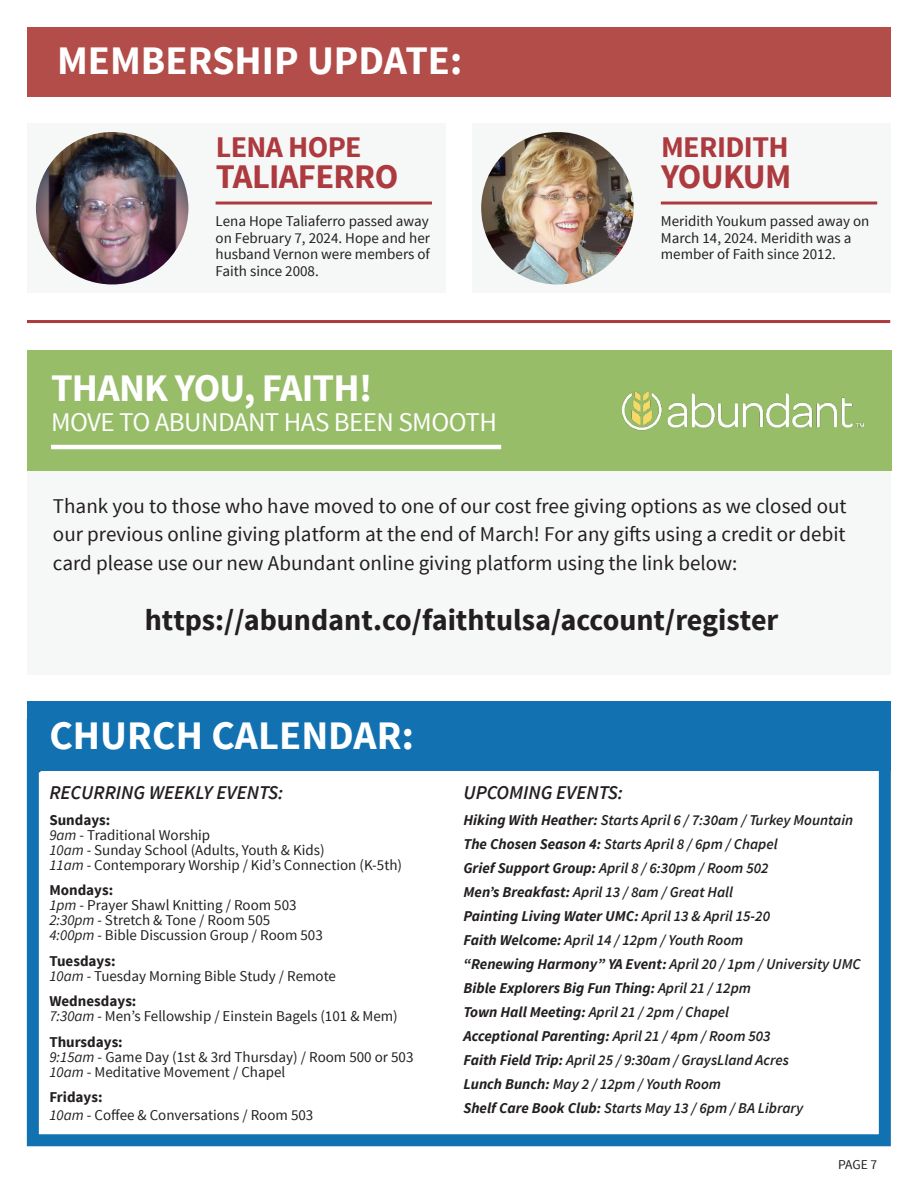
<style>
.page{position:relative;width:918px;height:1188px;background:#fff}
.page>*{position:absolute;margin:0;border:0;box-sizing:border-box;transform-origin:0 0}
.t1{font:700 40.5px "Source Sans Pro";color:#fff}
.t2{font:700 39px "Source Sans Pro";letter-spacing:-.02em;color:#fff}
.t3{font:700 34.5px "Source Sans Pro";letter-spacing:-.02em;color:#ac3a3e}
.t4{font:700 30px "Source Sans Pro";color:#231f20}
.t5{font:700 30px "Source Sans Pro";letter-spacing:-.02em;color:#ac3a3e}
.t6{font:27px "Source Sans Pro";letter-spacing:-.02em;color:#fff}
.t7{font:21px/28.5px "Source Sans Pro";color:#231f20;text-align:justify}
.t8{font:italic 600 19.5px "Source Sans Pro";color:#231f20}
.t9{font:15px/15px "Source Sans Pro";color:#231f20}
.t10{font:italic 600 15px/24px "Source Sans Pro";color:#231f20}
.t11{font:13.5px "Source Sans Pro";color:#231f20}
.s1{font-weight:700}
.s2{font-style:italic}
</style>
<div class="page">
<div style="left:27px;top:27px;width:864px;height:69px;background:#b24d4a"></div>
<div style="left:27px;top:123px;width:419px;height:170px;background:#f6f7f7"></div>
<hr style="left:216px;top:202px;width:216px;height:3px;background:#ac3a3e">
<img style="left:36px;top:132px;width:152px;height:152px;border-radius:76px">
<div style="left:27px;top:456px;width:864px;height:219px;background:#f6f7f7"></div>
<hr style="left:27px;top:320px;width:863px;height:3px;background:#ac3a3e">
<div style="left:472px;top:123px;width:419px;height:170px;background:#f6f7f7"></div>
<hr style="left:661px;top:202px;width:216px;height:3px;background:#ac3a3e">
<img style="left:481px;top:132px;width:153px;height:152px;border-radius:76px">
<div style="left:27px;top:718px;width:864px;height:428px;border:12px solid #1271b0"></div>
<div style="left:27px;top:702px;width:864px;height:69px;background:#1271b0"></div>
<div style="left:27px;top:350px;width:864px;height:120px;background:#98bd69"></div>
<hr style="left:51px;top:445px;width:450px;height:4px;background:#fff">
<img style="left:622px;top:391px;width:241px;height:40px">
<h1 class="t1" style="left:57px;top:34px;width:407px">MEMBERSHIP UPDATE:</h1>
<h3 class="t5" style="left:216px;top:127px;width:147px">LENA HOPE</h3>
<h3 class="t3" style="left:216px;top:154px;width:184px">TALIAFERRO</h3>
<p class="t9" style="left:216px;top:213px;width:216px;line-height:16.5px;text-align:justify">Lena Hope Taliaferro passed away on February 7, 2024. Hope and her husband Vernon were members of Faith since 2008.</p>
<h2 class="t2" style="left:51px;top:363px;width:323px">THANK YOU, FAITH!</h2>
<h3 class="t6" style="left:51px;top:405px;width:448px">MOVE TO ABUNDANT HAS BEEN SMOOTH</h3>
<h3 class="t5" style="left:661px;top:127px;width:129px">MERIDITH</h3>
<h3 class="t3" style="left:661px;top:154px;width:132px">YOUKUM</h3>
<p class="t9" style="left:661px;top:213px;width:210px;line-height:16.5px">Meridith Youkum passed away on<br>March 14, 2024. Meridith was a member of Faith since 2012.</p>
<p class="t7" style="left:53px;top:492px;width:795px">Thank you to those who have moved to one of our cost free giving options as we closed out our previous online giving platform at the end of March! For any gifts using a credit or debit card please use our new Abundant online giving platform using the link below:</p>
<h3 class="t4" style="left:145px;top:601px;width:635px">https://abundant.co/faithtulsa/account/register</h3>
<p class="t10" style="left:39px;top:753px;width:6px">,</p>
<h1 class="t1" style="left:49px;top:709px;width:366px">CHURCH CALENDAR:</h1>
<h3 class="t8" style="left:49px;top:780px;width:235px">RECURRING WEEKLY EVENTS:</h3>
<h3 class="t8" style="left:463px;top:780px;width:161px">UPCOMING EVENTS:</h3>
<p class="t10" style="left:463px;top:808px;width:399px"><span class="s1">Hiking With Heather:</span> Starts April 6 / 7:30am / Turkey Mountain <span class="s1">The Chosen Season 4:</span> Starts April 8 / 6pm / Chapel<br><span class="s1">Grief Support Group:</span> April 8 / 6:30pm / Room 502<br><span class="s1">Men’s Breakfast:</span> April 13 / 8am / Great Hall<br><span class="s1">Painting Living Water UMC:</span> April 13 &amp; April 15-20<br><span class="s1">Faith Welcome:</span> April 14 / 12pm / Youth Room<br><span class="s1">“Renewing Harmony” YA Event:</span> April 20 / 1pm / University UMC <span class="s1">Bible Explorers Big Fun Thing:</span> April 21 / 12pm<br><span class="s1">Town Hall Meeting:</span> April 21 / 2pm / Chapel<br><span class="s1">Acceptional Parenting:</span> April 21 / 4pm / Room 503<br><span class="s1">Faith Field Trip:</span> April 25 / 9:30am / GraysLland Acres<br><span class="s1">Lunch Bunch:</span> May 2 / 12pm / Youth Room<br><span class="s1">Shelf Care Book Club:</span> Starts May 13 / 6pm / BA Library</p>
<p class="t9" style="left:49px;top:812px;width:354px"><span class="s1">Sundays:<br></span><span class="s2">9am</span> - Traditional Worship<br><span class="s2">10am -</span> Sunday School (Adults, Youth &amp; Kids)<br><span class="s2">11am -</span> Contemporary Worship / Kid’s Connection (K-5th)</p>
<p class="t9" style="left:49px;top:883px;width:275px"><span class="s1">Mondays:<br></span><span class="s2">1pm</span> - Prayer Shawl Knitting / Room 503<br><span class="s2">2:30pm -</span> Stretch &amp; Tone / Room 505<br><span class="s2">4:00pm -</span> Bible Discussion Group / Room 503</p>
<p class="t9" style="left:49px;top:953px;width:288px"><span class="s1">Tuesdays:<br></span><span class="s2">10am -</span> Tuesday Morning Bible Study / Remote</p>
<p class="t9" style="left:49px;top:994px;width:350px"><span class="s1">Wednesdays:<br></span><span class="s2">7:30am -</span> Men’s Fellowship / Einstein Bagels (101 &amp; Mem)</p>
<p class="t9" style="left:49px;top:1034px;width:366px"><span class="s1">Thursdays:<br></span><span class="s2">9:15am</span> - Game Day (1st &amp; 3rd Thursday) / Room 500 or 503<br><span class="s2">10am</span> - Meditative Movement / Chapel</p>
<p class="t9" style="left:49px;top:1088px;width:266px;line-height:18px"><span class="s1">Fridays:<br></span><span class="s2">10am</span> - Coffee &amp; Conversations / Room 503</p>
<p class="t11" style="left:838px;top:1156px;width:41px">PAGE 7</p>
</div>
